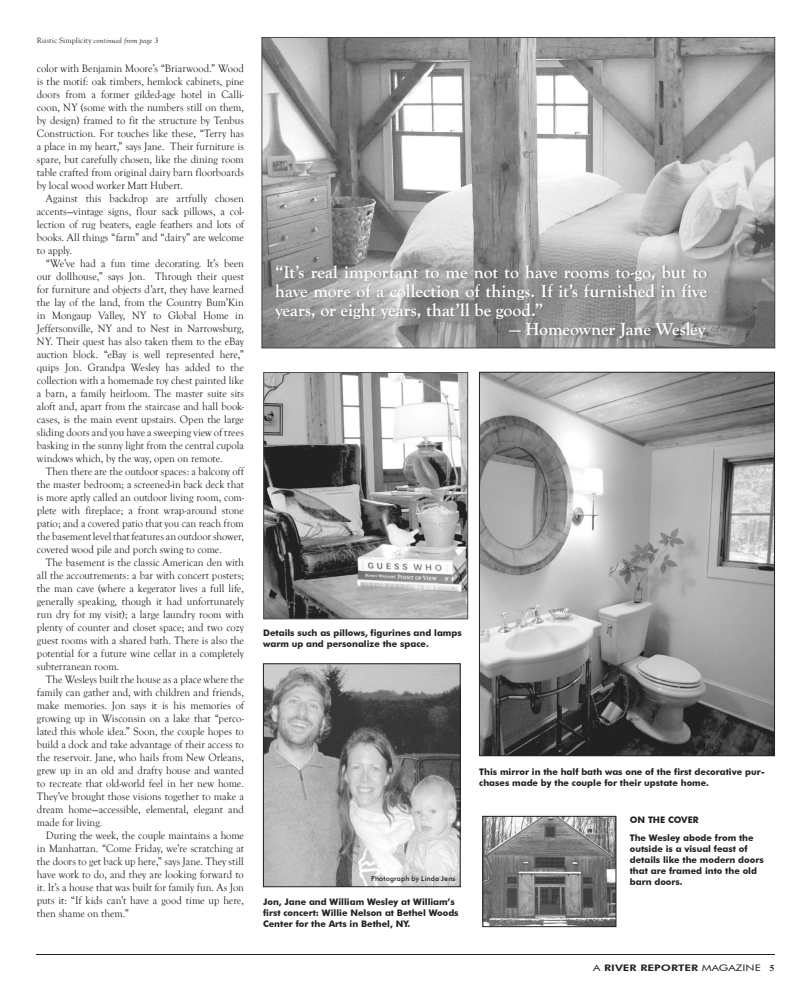
<style>
.page{position:relative;width:812px;height:1008px;background:#fff}
.page>*{position:absolute;margin:0;border:0;box-sizing:border-box;transform-origin:0 0}
.t1{font:700 18px/19px "Goudy Old Style T";color:#fff;text-align:justify}
.t2{font:11px/13px "Goudy Old Style T";color:#212121;text-align:justify;scale:.96 1}
.t3{font:700 9px/11px "Futura BT";color:#212121}
.t4{font:800 9px "Futura BT";color:#212121;scale:1.31 1}
.t5{font:italic 8px "Goudy Old Style T";letter-spacing:.01em;color:#212121}
.t6{font:500 7px "Futura BT";letter-spacing:.02em;color:#212121}
.s1{font-style:normal}
.s2{font-weight:400}
.s3{font-family:"Times New Roman";font-weight:700}
</style>
<div class="page">
<hr style="left:36px;top:954px;width:738px;height:1px;background:#212121">
<img style="left:265px;top:665px;width:193px;height:220px">
<div style="left:263px;top:663px;width:197px;height:224px;border:1px solid #212121"></div>
<img style="left:481px;top:374px;width:292px;height:380px">
<div style="left:479px;top:372px;width:296px;height:384px;border:1px solid #212121"></div>
<svg style="left:261px;top:37px;width:514px;height:311px;background:#a9a9a9"></svg>
<img style="left:275px;top:265px;width:434px;height:75px">
<img style="left:265px;top:374px;width:201px;height:243px">
<div style="left:263px;top:372px;width:205px;height:247px;border:1px solid #515151"></div>
<svg style="left:483px;top:815px;width:133px;height:112px;background:#818181"></svg>
<p class="t5" style="left:37px;top:35px;width:123px"><span class="s1">Rustic Simplicity</span> continued from page 3</p>
<p class="t2" style="left:37px;top:62px;width:217px">color with Benjamin Moore’s “Briarwood.” Wood is the motif: oak timbers, hemlock cabinets, pine doors from a former gilded-age hotel in Calli&shy;coon, NY (some with the numbers still on them, by design) framed to fit the structure by Tenbus Construction. For touches like these, “Terry has a place in my heart,” says Jane. Their furniture is spare, but carefully chosen, like the dining room table crafted from original dairy barn floorboards by local wood worker Matt Hubert.</p>
<p class="t2" style="left:37px;top:192px;width:217px;text-indent:9px">Against this backdrop are artfully chosen accents—vintage signs, flour sack pillows, a col&shy;lection of rug beaters, eagle feathers and lots of books. All things “farm” and “dairy” are welcome to apply.</p>
<p class="t2" style="left:37px;top:257px;width:217px;text-indent:9px">“We’ve had a fun time decorating. It’s been our dollhouse,” says Jon. Through their quest for furniture and objects d’art, they have learned the lay of the land, from the Country Bum’Kin in Mongaup Valley, NY to Global Home in Jeffersonville, NY and to Nest in Narrowsburg, NY. Their quest has also taken them to the eBay auction block. “eBay is well represented here,” quips Jon. Grandpa Wesley has added to the collection with a homemade toy chest painted like a barn, a family heirloom. The master suite sits aloft and, apart from the staircase and hall book&shy;cases, is the main event upstairs. Open the large sliding doors and you have a sweeping view of trees basking in the sunny light from the central cupola windows which, by the way, open on remote.</p>
<p class="t2" style="left:37px;top:465px;width:217px;text-indent:9px">Then there are the outdoor spaces: a balcony off the master bedroom; a screened-in back deck that is more aptly called an outdoor living room, com&shy;plete with fireplace; a front wrap-around stone patio; and a covered patio that you can reach from the basement level that features an outdoor shower, covered wood pile and porch swing to come.</p>
<p class="t2" style="left:37px;top:556px;width:217px;text-indent:9px">The basement is the classic American den with all the accoutrements: a bar with concert posters; the man cave (where a kegerator lives a full life, generally speaking, though it had unfortunately run dry for my visit); a large laundry room with plenty of counter and closet space; and two cozy guest rooms with a shared bath. There is also the potential for a future wine cellar in a completely subterranean room.</p>
<p class="t2" style="left:37px;top:673px;width:217px;text-indent:9px">The Wesleys built the house as a place where the family can gather and, with children and friends, make memories. Jon says it is his memories of growing up in Wisconsin on a lake that “perco&shy;lated this whole idea.” Soon, the couple hopes to build a dock and take advantage of their access to the reservoir. Jane, who hails from New Orleans, grew up in an old and drafty house and wanted to recreate that old-world feel in her new home.<br>They’ve brought those visions together to make a dream home—accessible, elemental, elegant and made for living.</p>
<p class="t2" style="left:37px;top:829px;width:217px;text-indent:9px">During the week, the couple maintains a home in Manhattan. “Come Friday, we’re scratching at the doors to get back up here,” says Jane. They still have work to do, and they are looking forward to it. It’s a house that was built for family fun. As Jon puts it: “If kids can’t have a good time up here, then shame on them.”</p>
<h1 class="t1" style="left:275px;top:262px;width:433px">“It’s real important to me not to have rooms to-go, but to have more of a collection of things. If it’s furnished in five years, or eight years, that’ll be good.”</h1>
<h1 class="t1" style="left:509px;top:319px;width:198px">— Homeowner Jane Wesley</h1>
<p class="t3" style="left:263px;top:627px;width:200px">Details such as pillows, figurines and lamps warm up and personalize the space.</p>
<p class="t6" style="left:371px;top:875px;width:86px">Photograph by Linda Jens</p>
<p class="t3" style="left:263px;top:896px;width:197px">Jon, Jane and William Wesley at William’s first concert: Willie Nelson at Bethel Woods<br>Center for the Arts in Bethel, NY.</p>
<p class="t3" style="left:479px;top:766px;width:287px">This mirror in the half bath was one of the first decorative pur&shy;chases made by the couple for their upstate home.</p>
<p class="t3" style="left:630px;top:814px;width:70px">ON THE COVER</p>
<p class="t3" style="left:630px;top:832px;width:135px">The Wesley abode from the outside is a visual feast of details like the modern doors that are framed into the old barn doors.</p>
<p class="t4" style="left:593px;top:963px;width:140px"><span class="s2">A</span> RIVER REPORTER <span class="s2">MAGAZINE</span> <span class="s3">5</span></p>
</div>
